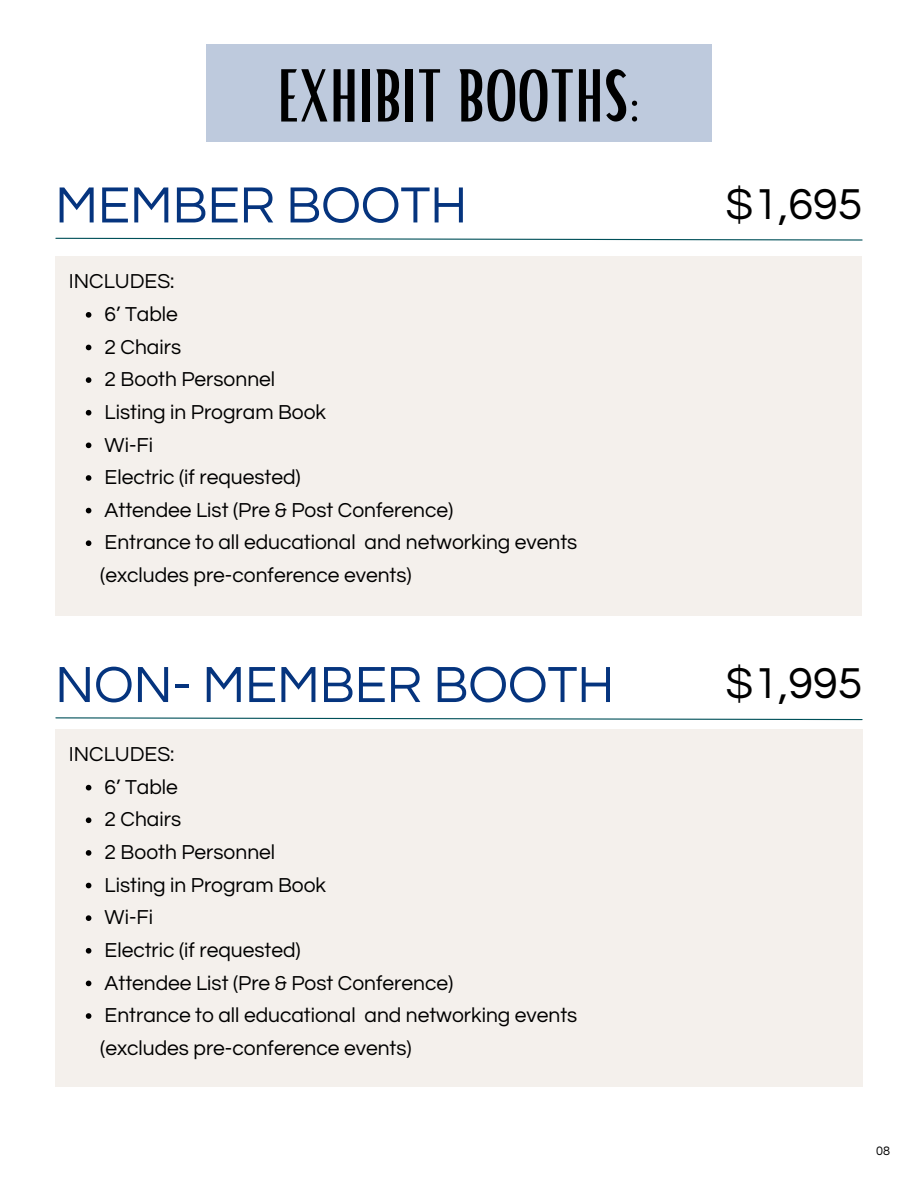
<style>
.page{position:relative;width:918px;height:1188px;background:#fff}
.page>*{position:absolute;margin:0;border:0;box-sizing:border-box;transform-origin:0 0}
.t1{font:72.3px "Bright";color:#000}
.t2{font:52.8px "Questrial";color:#05347e}
.t3{font:45px "Questrial";color:#000}
.t4{font:21px "Questrial";color:#000}
.t5{font:12.75px "Questrial";color:#000}
</style>
<div class="page">
<div style="left:55px;top:257px;width:807px;height:359px;background:#f4f0ec"></div>
<svg style="left:55px;top:237px;width:808px;height:4px"></svg>
<div style="left:55px;top:730px;width:808px;height:357px;background:#f4f0ec"></div>
<svg style="left:55px;top:717px;width:808px;height:4px"></svg>
<div style="left:207px;top:44px;width:504px;height:98px;background:#becadd"></div>
<svg style="left:86px;top:312px;width:5px;height:6px"></svg>
<svg style="left:86px;top:345px;width:5px;height:5px"></svg>
<svg style="left:86px;top:377px;width:5px;height:6px"></svg>
<svg style="left:86px;top:410px;width:5px;height:6px"></svg>
<svg style="left:86px;top:443px;width:5px;height:5px"></svg>
<svg style="left:86px;top:475px;width:5px;height:6px"></svg>
<svg style="left:86px;top:508px;width:5px;height:5px"></svg>
<svg style="left:86px;top:540px;width:5px;height:6px"></svg>
<svg style="left:86px;top:785px;width:5px;height:5px"></svg>
<svg style="left:86px;top:817px;width:5px;height:6px"></svg>
<svg style="left:86px;top:850px;width:5px;height:6px"></svg>
<svg style="left:86px;top:883px;width:5px;height:5px"></svg>
<svg style="left:86px;top:915px;width:5px;height:6px"></svg>
<svg style="left:86px;top:948px;width:5px;height:6px"></svg>
<svg style="left:86px;top:981px;width:5px;height:5px"></svg>
<svg style="left:86px;top:1013px;width:5px;height:6px"></svg>
<p class="t1" style="left:277px;top:49px;width:365px">EXHIBIT BOOTHS:</p>
<p class="t2" style="left:55px;top:179px;width:413px">MEMBER BOOTH</p>
<p class="t4" style="left:69px;top:271px;width:107px">INCLUDES:</p>
<p class="t4" style="left:105px;top:304px;width:75px">6’ Table</p>
<p class="t4" style="left:105px;top:336px;width:78px">2 Chairs</p>
<p class="t4" style="left:105px;top:369px;width:172px">2 Booth Personnel</p>
<p class="t4" style="left:105px;top:402px;width:223px">Listing in Program Book</p>
<p class="t4" style="left:105px;top:434px;width:50px">Wi-Fi</p>
<p class="t4" style="left:105px;top:467px;width:198px">Electric (if requested)</p>
<p class="t4" style="left:105px;top:500px;width:350px">Attendee List (Pre &amp; Post Conference)</p>
<p class="t4" style="left:105px;top:532px;width:474px">Entrance to all educational and networking events</p>
<p class="t4" style="left:100px;top:565px;width:313px">(excludes pre-conference events)</p>
<p class="t2" style="left:55px;top:659px;width:560px">NON- MEMBER BOOTH</p>
<p class="t4" style="left:69px;top:744px;width:107px">INCLUDES:</p>
<p class="t4" style="left:105px;top:777px;width:75px">6’ Table</p>
<p class="t4" style="left:105px;top:809px;width:78px">2 Chairs</p>
<p class="t4" style="left:105px;top:842px;width:172px">2 Booth Personnel</p>
<p class="t4" style="left:105px;top:875px;width:223px">Listing in Program Book</p>
<p class="t4" style="left:105px;top:907px;width:50px">Wi-Fi</p>
<p class="t4" style="left:105px;top:940px;width:198px">Electric (if requested)</p>
<p class="t4" style="left:105px;top:972px;width:350px">Attendee List (Pre &amp; Post Conference)</p>
<p class="t4" style="left:105px;top:1005px;width:474px">Entrance to all educational and networking events</p>
<p class="t4" style="left:100px;top:1038px;width:313px">(excludes pre-conference events)</p>
<p class="t3" style="left:725px;top:182px;width:139px">$1,695</p>
<p class="t3" style="left:725px;top:661px;width:139px">$1,995</p>
<p class="t5" style="left:876px;top:1144px;width:15px">08</p>
</div>
